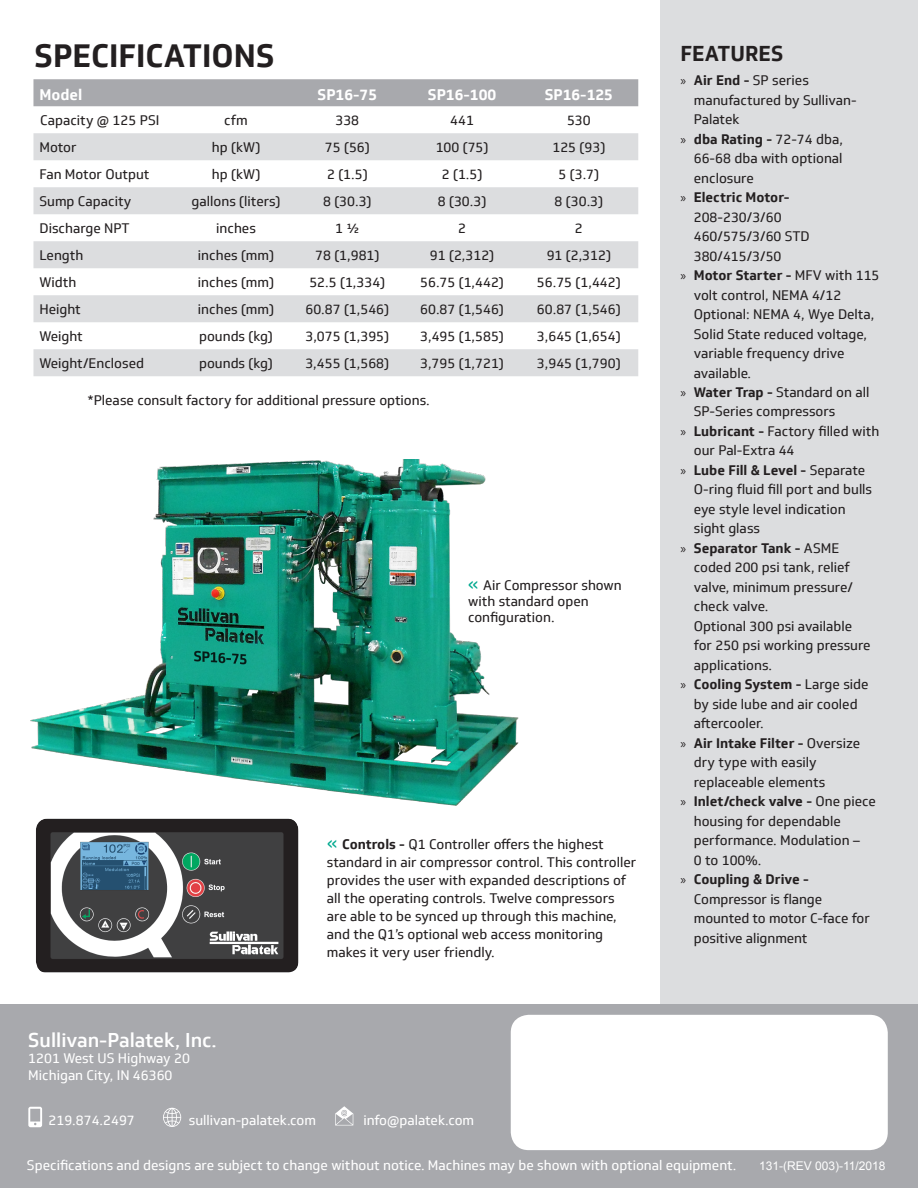
<style>
.page{position:relative;width:918px;height:1188px;background:#fff}
.page>*{position:absolute;margin:0;border:0;box-sizing:border-box;transform-origin:0 0}
.t1{font:700 31.5px "Soleto";color:#231f20}
.t2{font:700 21px "Soleto";color:#231f20}
.t3{font:500 19.5px "Soleto";color:#fff}
.t4{font:700 15px "Soleto";color:#fff}
.t5{font:13.5px/18px "Soleto";color:#231f20}
.t6{font:700 13.5px "Soleto";color:#231f20}
.t7{font:13.5px/16.5px "Soleto";color:#fff}
.t8{font:12px "Arial";color:#fff}
.s1{font-size:19.5px;color:#00a98f}
.s2{font-weight:700}
.s3{font-family:"Myriad Pro"}
.s4{font-family:"Myriad Pro";font-weight:400}
.s5{font-weight:400}
</style>
<div class="page">
<div style="left:661px;top:0;width:257px;height:1188px;background:#dcdddf"></div>
<div style="left:0;top:1005px;width:918px;height:183px;background:#a8a9ad"></div>
<div style="left:511px;top:1015px;width:377px;height:135px;background:#fff;border-radius:18px"></div>
<svg style="left:163px;top:1108px;width:18px;height:19px"></svg>
<svg style="left:335px;top:1106px;width:18px;height:19px"></svg>
<svg style="left:28px;top:1107px;width:14px;height:20px"></svg>
<div style="left:33px;top:79px;width:605px;height:27px;background:#a8a9ad"></div>
<svg style="left:33px;top:133px;width:605px;height:243px;fill:#dcdddf"></svg>
<img style="left:30px;top:460px;width:489px;height:346px">
<img style="left:36px;top:818px;width:263px;height:155px">
<h1 class="t1" style="left:35px;top:36px;width:242px">SPECIFICATIONS</h1>
<p class="t4" style="left:39px;top:85px;width:44px">Model</p>
<p class="t4" style="left:318px;top:85px;width:61px">SP16-75</p>
<p class="t4" style="left:428px;top:85px;width:70px">SP16-100</p>
<p class="t4" style="left:545px;top:85px;width:70px">SP16-125</p>
<p class="t5" style="left:40px;top:111px;width:121px">Capacity @ 125 PSI</p>
<p class="t5" style="left:224px;top:111px;width:25px">cfm</p>
<p class="t5" style="left:335px;top:111px;width:25px">338</p>
<p class="t5" style="left:450px;top:111px;width:25px">441</p>
<p class="t5" style="left:567px;top:111px;width:25px">530</p>
<p class="t5" style="left:39px;top:138px;width:39px">Motor</p>
<p class="t5" style="left:212px;top:138px;width:50px">hp (kW)</p>
<p class="t5" style="left:325px;top:138px;width:46px">75 (56)</p>
<p class="t5" style="left:436px;top:138px;width:54px">100 (75)</p>
<p class="t5" style="left:552px;top:138px;width:54px">125 (93)</p>
<p class="t5" style="left:39px;top:165px;width:112px">Fan Motor Output</p>
<p class="t5" style="left:212px;top:165px;width:50px">hp (kW)</p>
<p class="t5" style="left:327px;top:165px;width:42px">2 (1.5)</p>
<p class="t5" style="left:442px;top:165px;width:42px">2 (1.5)</p>
<p class="t5" style="left:559px;top:165px;width:42px">5 (3.7)</p>
<p class="t5" style="left:39px;top:192px;width:93px">Sump Capacity</p>
<p class="t5" style="left:192px;top:192px;width:90px">gallons (liters)</p>
<p class="t5" style="left:323px;top:192px;width:50px">8 (30.3)</p>
<p class="t5" style="left:438px;top:192px;width:50px">8 (30.3)</p>
<p class="t5" style="left:555px;top:192px;width:50px">8 (30.3)</p>
<p class="t5" style="left:39px;top:219px;width:92px">Discharge NPT</p>
<p class="t5" style="left:216px;top:219px;width:41px">inches</p>
<p class="t5" style="left:335px;top:219px;width:26px">1 ½</p>
<p class="t5" style="left:458px;top:219px;width:9px">2</p>
<p class="t5" style="left:575px;top:219px;width:9px">2</p>
<p class="t5" style="left:39px;top:246px;width:45px">Length</p>
<p class="t5" style="left:198px;top:246px;width:78px">inches (mm)</p>
<p class="t5" style="left:315px;top:246px;width:66px">78 (1,981)</p>
<p class="t5" style="left:430px;top:246px;width:66px">91 (2,312)</p>
<p class="t5" style="left:547px;top:246px;width:66px">91 (2,312)</p>
<p class="t5" style="left:39px;top:273px;width:38px">Width</p>
<p class="t5" style="left:198px;top:273px;width:78px">inches (mm)</p>
<p class="t5" style="left:309px;top:273px;width:77px">52.5 (1,334)</p>
<p class="t5" style="left:420px;top:273px;width:85px">56.75 (1,442)</p>
<p class="t5" style="left:537px;top:273px;width:85px">56.75 (1,442)</p>
<p class="t5" style="left:39px;top:300px;width:43px">Height</p>
<p class="t5" style="left:198px;top:300px;width:78px">inches (mm)</p>
<p class="t5" style="left:305px;top:300px;width:85px">60.87 (1,546)</p>
<p class="t5" style="left:420px;top:300px;width:85px">60.87 (1,546)</p>
<p class="t5" style="left:537px;top:300px;width:85px">60.87 (1,546)</p>
<p class="t5" style="left:39px;top:327px;width:45px">Weight</p>
<p class="t5" style="left:199px;top:327px;width:75px">pounds (kg)</p>
<p class="t5" style="left:305px;top:327px;width:85px">3,075 (1,395)</p>
<p class="t5" style="left:420px;top:327px;width:85px">3,495 (1,585)</p>
<p class="t5" style="left:537px;top:327px;width:85px">3,645 (1,654)</p>
<p class="t5" style="left:39px;top:354px;width:106px">Weight/Enclosed</p>
<p class="t5" style="left:199px;top:354px;width:75px">pounds (kg)</p>
<p class="t5" style="left:305px;top:354px;width:85px">3,455 (1,568)</p>
<p class="t5" style="left:420px;top:354px;width:85px">3,795 (1,721)</p>
<p class="t5" style="left:537px;top:354px;width:85px">3,945 (1,790)</p>
<p class="t5" style="left:87px;top:391px;width:344px">*Please consult factory for additional pressure options.</p>
<p class="t5" style="left:468px;top:577px;width:155px;line-height:16.2px"><span class="s1">«</span> Air Compressor shown with standard open configuration.</p>
<p class="t5" style="left:327px;top:835px;width:311px"><span class="s1">«</span> <span class="s2">Controls -</span> Q1 Controller offers the highest standard in air compressor control. This controller provides the user with expanded descriptions of all the operating controls. Twelve compressors are able to be synced up through this machine, and the Q1’s optional web access monitoring makes it very user friendly.</p>
<h2 class="t2" style="left:680px;top:40px;width:105px">FEATURES</h2>
<p class="t5" style="left:680px;top:71px;width:130px"><span class="s3">»</span> <span class="s2">Air End -</span> SP series</p>
<p class="t5" style="left:694px;top:91px;width:164px">manufactured by Sullivan-</p>
<p class="t5" style="left:694px;top:110px;width:47px">Palatek</p>
<p class="t6" style="left:680px;top:130px;width:164px"><span class="s4">»</span> dba Rating - <span class="s5">72-74 dba,</span></p>
<p class="t5" style="left:694px;top:149px;width:150px">66-68 dba with optional</p>
<p class="t5" style="left:694px;top:169px;width:62px">enclosure</p>
<p class="t6" style="left:680px;top:189px;width:111px"><span class="s4">»</span> Electric Motor-</p>
<p class="t5" style="left:694px;top:208px;width:89px">208-230/3/60</p>
<p class="t5" style="left:694px;top:227px;width:118px">460/575/3/60 STD</p>
<p class="t5" style="left:694px;top:247px;width:89px">380/415/3/50</p>
<p class="t6" style="left:680px;top:267px;width:201px"><span class="s4">»</span> Motor Starter - <span class="s5">MFV with 115</span></p>
<p class="t5" style="left:694px;top:286px;width:149px">volt control, NEMA 4/12</p>
<p class="t5" style="left:694px;top:305px;width:182px">Optional: NEMA 4, Wye Delta,</p>
<p class="t5" style="left:694px;top:325px;width:175px">Solid State reduced voltage,</p>
<p class="t5" style="left:694px;top:344px;width:152px">variable frequency drive</p>
<p class="t5" style="left:694px;top:364px;width:59px">available.</p>
<p class="t5" style="left:680px;top:383px;width:191px"><span class="s3">»</span> <span class="s2">Water Trap -</span> Standard on all</p>
<p class="t5" style="left:694px;top:403px;width:143px">SP-Series compressors</p>
<p class="t5" style="left:680px;top:422px;width:200px"><span class="s3">»</span> <span class="s2">Lubricant -</span> Factory filled with</p>
<p class="t5" style="left:694px;top:442px;width:102px">our Pal-Extra 44</p>
<p class="t6" style="left:680px;top:462px;width:186px"><span class="s4">»</span> Lube Fill &amp; Level - <span class="s5">Separate</span></p>
<p class="t5" style="left:694px;top:481px;width:180px">O-ring fluid fill port and bulls</p>
<p class="t5" style="left:694px;top:500px;width:153px">eye style level indication</p>
<p class="t5" style="left:694px;top:520px;width:68px">sight glass</p>
<p class="t6" style="left:680px;top:540px;width:160px"><span class="s4">»</span> Separator Tank - <span class="s5">ASME</span></p>
<p class="t5" style="left:694px;top:559px;width:157px">coded 200 psi tank, relief</p>
<p class="t5" style="left:694px;top:578px;width:161px">valve, minimum pressure/</p>
<p class="t5" style="left:694px;top:598px;width:76px">check valve.</p>
<p class="t5" style="left:694px;top:617px;width:160px">Optional 300 psi available</p>
<p class="t5" style="left:694px;top:637px;width:178px">for 250 psi working pressure</p>
<p class="t5" style="left:694px;top:656px;width:80px">applications.</p>
<p class="t6" style="left:680px;top:676px;width:190px"><span class="s4">»</span> Cooling System - <span class="s5">Large side</span></p>
<p class="t5" style="left:694px;top:695px;width:165px">by side lube and air cooled</p>
<p class="t5" style="left:694px;top:715px;width:71px">aftercooler.</p>
<p class="t6" style="left:680px;top:735px;width:181px"><span class="s4">»</span> Air Intake Filter - <span class="s5">Oversize</span></p>
<p class="t5" style="left:694px;top:754px;width:124px">dry type with easily</p>
<p class="t5" style="left:694px;top:773px;width:133px">replaceable elements</p>
<p class="t6" style="left:680px;top:793px;width:197px"><span class="s4">»</span> Inlet/check valve - <span class="s5">One piece</span></p>
<p class="t5" style="left:694px;top:812px;width:148px">housing for dependable</p>
<p class="t5" style="left:694px;top:832px;width:167px">performance. Modulation –</p>
<p class="t5" style="left:694px;top:851px;width:69px">0 to 100%.</p>
<p class="t6" style="left:680px;top:871px;width:130px"><span class="s4">»</span> Coupling &amp; Drive -</p>
<p class="t5" style="left:694px;top:890px;width:130px">Compressor is flange</p>
<p class="t5" style="left:694px;top:910px;width:177px">mounted to motor C-face for</p>
<p class="t5" style="left:694px;top:929px;width:115px">positive alignment</p>
<h3 class="t3" style="left:28px;top:1028px;width:190px">Sullivan-Palatek, Inc.</h3>
<p class="t7" style="left:28px;top:1051px;width:163px">1201 West US Highway 20<br>Michigan City, IN 46360</p>
<p class="t7" style="left:49px;top:1112px;width:88px">219.874.2497</p>
<p class="t7" style="left:189px;top:1112px;width:129px">sullivan-palatek.com</p>
<p class="t7" style="left:363px;top:1112px;width:112px">info@palatek.com</p>
<p class="t7" style="left:27px;top:1157px;width:711px">Specifications and designs are subject to change without notice. Machines may be shown with optional equipment.</p>
<p class="t8" style="left:759px;top:1158px;width:128px">131-(REV 003)-11/2018</p>
</div>
